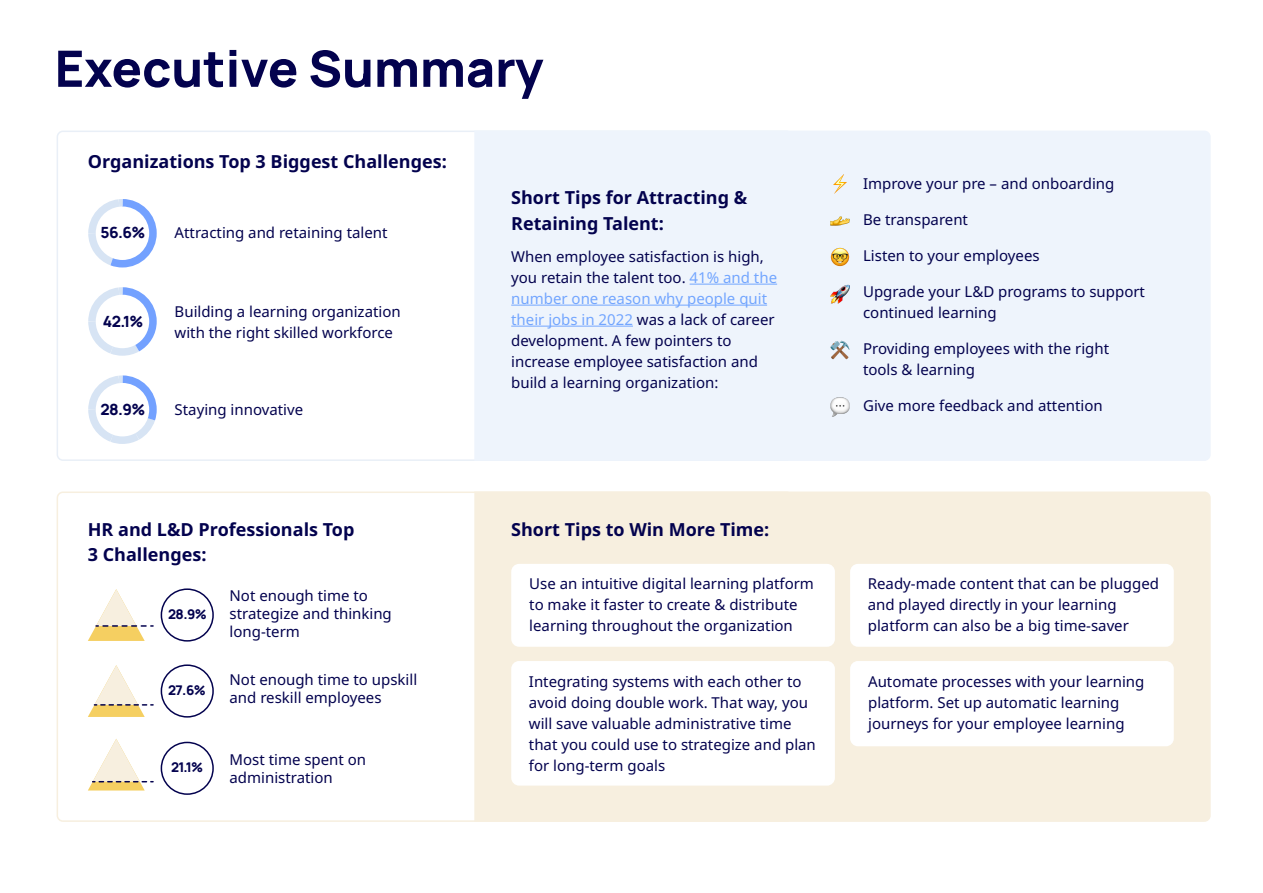
<style>
.page{position:relative;width:1263px;height:893px;background:#fff}
.page>*{position:absolute;margin:0;border:0;box-sizing:border-box;transform-origin:0 0}
.t1{font:800 50.1px "Manrope";color:#03024e}
.t2{font:700 18px/25.5px "Noto Sans";color:#03024e}
.t3{font:800 15.45px "Manrope";color:#03024e}
.t4{font:15px/21px "Noto Sans";color:#03024e}
.t5{font:800 13.35px "Manrope";color:#03024e}
.s1{color:#73a6ff}
</style>
<div class="page">
<svg style="left:57px;top:131px;width:417px;height:330px"></svg>
<div style="left:474px;top:131px;width:737px;height:330px;background:#eef4fc"></div>
<svg style="left:57px;top:491px;width:417px;height:331px"></svg>
<svg style="left:84px;top:195px;width:76px;height:76px"></svg>
<svg style="left:84px;top:283px;width:76px;height:77px"></svg>
<svg style="left:84px;top:371px;width:77px;height:77px"></svg>
<div style="left:474px;top:491px;width:737px;height:331px;background:#f7efdf"></div>
<hr style="left:690px;top:284px;width:87px;height:1px;background:#73a6ff">
<hr style="left:511px;top:305px;width:256px;height:1px;background:#73a6ff">
<hr style="left:511px;top:326px;width:122px;height:1px;background:#73a6ff">
<img style="left:830px;top:211px;width:19px;height:19px">
<img style="left:830px;top:398px;width:19px;height:19px">
<img style="left:830px;top:175px;width:19px;height:19px">
<img style="left:830px;top:284px;width:19px;height:20px">
<img style="left:830px;top:340px;width:19px;height:20px">
<img style="left:830px;top:248px;width:19px;height:19px">
<div style="left:161px;top:588px;width:53px;height:54px;border:2px solid #03024e;border-radius:50%"></div>
<div style="left:161px;top:664px;width:53px;height:54px;border:2px solid #03024e;border-radius:50%"></div>
<div style="left:161px;top:742px;width:53px;height:53px;border:2px solid #03024e;border-radius:50%"></div>
<svg style="left:88px;top:589px;width:65px;height:52px"></svg>
<svg style="left:88px;top:665px;width:65px;height:52px"></svg>
<svg style="left:88px;top:739px;width:65px;height:51px"></svg>
<div style="left:511px;top:564px;width:324px;height:83px;background:#fff;border-radius:8px"></div>
<div style="left:511px;top:661px;width:324px;height:125px;background:#fff;border-radius:8px"></div>
<div style="left:850px;top:564px;width:324px;height:83px;background:#fff;border-radius:8px"></div>
<div style="left:850px;top:661px;width:324px;height:85px;background:#fff;border-radius:8px"></div>
<h1 class="t1" style="left:55px;top:33px;width:490px">Executive Summary</h1>
<p class="t2" style="left:88px;top:149px;width:360px">Organizations Top 3 Biggest Challenges:</p>
<p class="t3" style="left:101px;top:222px;width:46px">56.6%</p>
<p class="t3" style="left:103px;top:310px;width:42px">42.1%</p>
<p class="t3" style="left:101px;top:398px;width:46px">28.9%</p>
<p class="t4" style="left:175px;top:223px;width:214px">Attracting and retaining talent</p>
<p class="t4" style="left:175px;top:301px;width:228px">Building a learning organization with the right skilled workforce</p>
<p class="t4" style="left:175px;top:399px;width:130px">Staying innovative</p>
<p class="t2" style="left:88px;top:517px;width:268px">HR and L&amp;D Professionals Top<br>3 Challenges:</p>
<p class="t4" style="left:230px;top:587px;width:164px;line-height:18px">Not enough time to strategize and thinking long-term</p>
<p class="t5" style="left:168px;top:605px;width:40px">28.9%</p>
<p class="t5" style="left:168px;top:681px;width:39px">27.6%</p>
<p class="t5" style="left:171px;top:758px;width:34px">21.1%</p>
<p class="t4" style="left:230px;top:671px;width:189px;line-height:18px">Not enough time to upskill and reskill employees</p>
<p class="t4" style="left:230px;top:750px;width:138px;line-height:18px">Most time spent on administration</p>
<p class="t2" style="left:511px;top:185px;width:238px">Short Tips for Attracting &amp;<br>Retaining Talent:</p>
<p class="t4" style="left:511px;top:246px;width:267px">When employee satisfaction is high, you retain the talent too. <span class="s1">41% and the number one reason why people quit their jobs in 2022</span> was a lack of career development. A few pointers to increase employee satisfaction and build a learning organization:</p>
<p class="t2" style="left:511px;top:517px;width:260px">Short Tips to Win More Time:</p>
<p class="t4" style="left:529px;top:573px;width:286px">Use an intuitive digital learning platform to make it faster to create &amp; distribute learning throughout the organization</p>
<p class="t4" style="left:529px;top:671px;width:288px">Integrating systems with each other to avoid doing double work. That way, you will save valuable administrative time that you could use to strategize and plan for long-term goals</p>
<p class="t4" style="left:863px;top:174px;width:253px">Improve your pre – and onboarding</p>
<p class="t4" style="left:863px;top:210px;width:106px">Be transparent</p>
<p class="t4" style="left:863px;top:246px;width:178px">Listen to your employees</p>
<p class="t4" style="left:863px;top:282px;width:283px">Upgrade your L&amp;D programs to support continued learning</p>
<p class="t4" style="left:863px;top:339px;width:247px">Providing employees with the right tools &amp; learning</p>
<p class="t4" style="left:863px;top:396px;width:241px">Give more feedback and attention</p>
<p class="t4" style="left:868px;top:573px;width:293px">Ready-made content that can be plugged and played directly in your learning platform can also be a big time-saver</p>
<p class="t4" style="left:868px;top:671px;width:278px">Automate processes with your learning platform. Set up automatic learning journeys for your employee learning</p>
</div>
